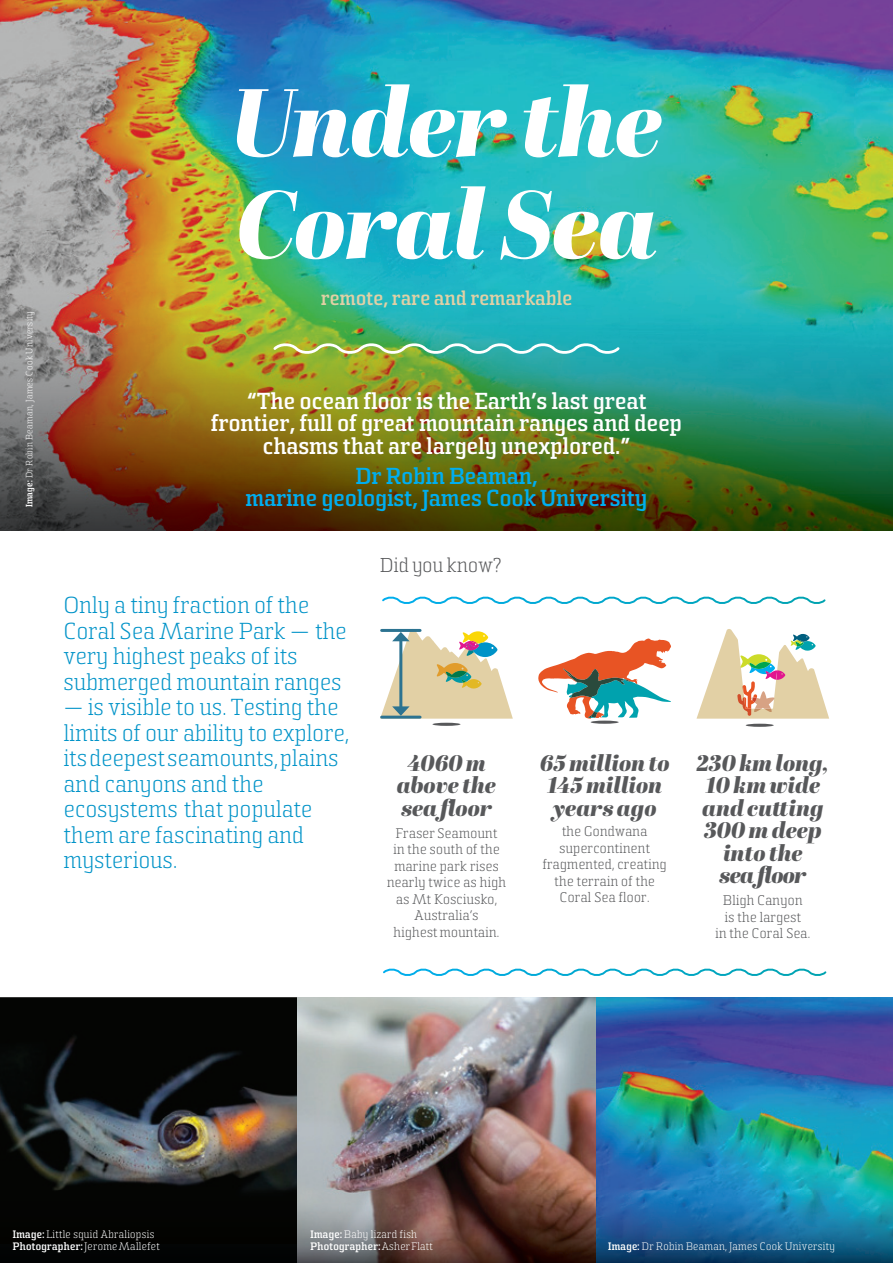
<style>
.page{position:relative;width:893px;height:1263px;background:#fff}
.page>*{position:absolute;margin:0;border:0;box-sizing:border-box;transform-origin:0 0}
.t1{font:italic 96px/102px "Abril Fatface";letter-spacing:-.015em;color:#fff}
.t2{font:300 22.5px/25.5px "Sommet Slab";letter-spacing:.015em;color:#0093c8}
.t3{font:700 22.5px/22.5px "Sommet Slab";letter-spacing:.015em;color:#fff;text-align:center}
.t4{font:italic 22.5px/22.5px "Abril Fatface";letter-spacing:-.005em;color:#57585a;text-align:center}
.t5{font:700 22.5px/22.5px "Sommet Slab";letter-spacing:.015em;color:#00aeef;text-align:center}
.t6{font:700 19.5px "Sommet Slab";letter-spacing:.02em;color:#e2d0a5}
.t7{font:300 19.5px "Sommet Slab";letter-spacing:.02em;color:#57585a}
.t8{font:300 13.5px/16.5px "Sommet Slab";letter-spacing:.025em;color:#57585a;text-align:center}
.t9{font:300 10.5px/12px "Sommet Slab";letter-spacing:.035em;color:#fff}
.t10{font:300 9px "Sommet Slab";letter-spacing:.04em;color:#fff}
.s1{font-weight:700}
</style>
<div class="page">
<img style="left:0;top:0;width:893px;height:230px">
<img style="left:0;top:230px;width:893px;height:301px">
<img style="left:0;top:997px;width:893px;height:266px">
<img style="left:271px;top:339px;width:351px;height:19px">
<svg style="left:382px;top:596px;width:444px;height:8px"></svg>
<svg style="left:383px;top:968px;width:444px;height:8px"></svg>
<hr style="left:432px;top:723px;width:28px;height:3px;background:#57585a;border-radius:50%">
<svg style="left:380px;top:629px;width:133px;height:90px"></svg>
<hr style="left:382px;top:629px;width:38px;height:3px;background:#2c7391">
<hr style="left:746px;top:724px;width:28px;height:3px;background:#57585a;border-radius:50%">
<svg style="left:696px;top:629px;width:133px;height:90px"></svg>
<hr style="left:591px;top:721px;width:28px;height:3px;background:#57585a;border-radius:50%">
<svg style="left:538px;top:638px;width:133px;height:81px"></svg>
<p class="t10" style="left:26px;top:507px;width:198px;rotate:-90deg"><span class="s1">Image:</span> Dr Robin Beaman, James Cook University</p>
<h1 class="t1" style="left:230px;top:79px;width:433px">Under the<br>Coral Sea</h1>
<p class="t6" style="left:321px;top:291px;width:252px">remote, rare and remarkable</p>
<p class="t3" style="left:211px;top:392px;width:472px">“The ocean floor is the Earth’s last great frontier, full of great mountain ranges and deep chasms that are largely unexplored.”</p>
<p class="t5" style="left:246px;top:467px;width:403px">Dr Robin Beaman,<br>marine geologist, James Cook University</p>
<p class="t2" style="left:64px;top:595px;width:284px">Only a tiny fraction of the<br>Coral Sea Marine Park — the very highest peaks of its submerged mountain ranges</p>
<p class="t2" style="left:64px;top:697px;width:286px">— is visible to us. Testing the limits of our ability to explore, its deepest seamounts, plains and canyons and the ecosystems that populate them are fascinating and mysterious.</p>
<p class="t7" style="left:380px;top:557px;width:122px">Did you know?</p>
<p class="t4" style="left:397px;top:753px;width:101px">4060 m above the sea floor</p>
<p class="t8" style="left:387px;top:826px;width:120px">Fraser Seamount<br>in the south of the marine park rises nearly twice as high as Mt Kosciusko,<br>Australia’s<br>highest mountain.</p>
<p class="t4" style="left:540px;top:753px;width:131px">65 million to<br>145 million years ago</p>
<p class="t8" style="left:543px;top:824px;width:125px">the Gondwana supercontinent fragmented, creating the terrain of the<br>Coral Sea floor.</p>
<p class="t4" style="left:696px;top:753px;width:134px">230 km long,<br>10 km wide and cutting<br>300 m deep into the<br>sea floor</p>
<p class="t8" style="left:715px;top:893px;width:97px">Bligh Canyon<br>is the largest<br>in the Coral Sea.</p>
<p class="t9" style="left:13px;top:1229px;width:148px"><span class="s1">Image:</span> Little squid Abraliopsis<br><span class="s1">Photographer:</span> Jerome Mallefet</p>
<p class="t9" style="left:310px;top:1229px;width:124px"><span class="s1">Image:</span> Baby lizard fish<br><span class="s1">Photographer:</span> Asher Flatt</p>
<p class="t9" style="left:608px;top:1241px;width:228px"><span class="s1">Image:</span> Dr Robin Beaman, James Cook University</p>
</div>
